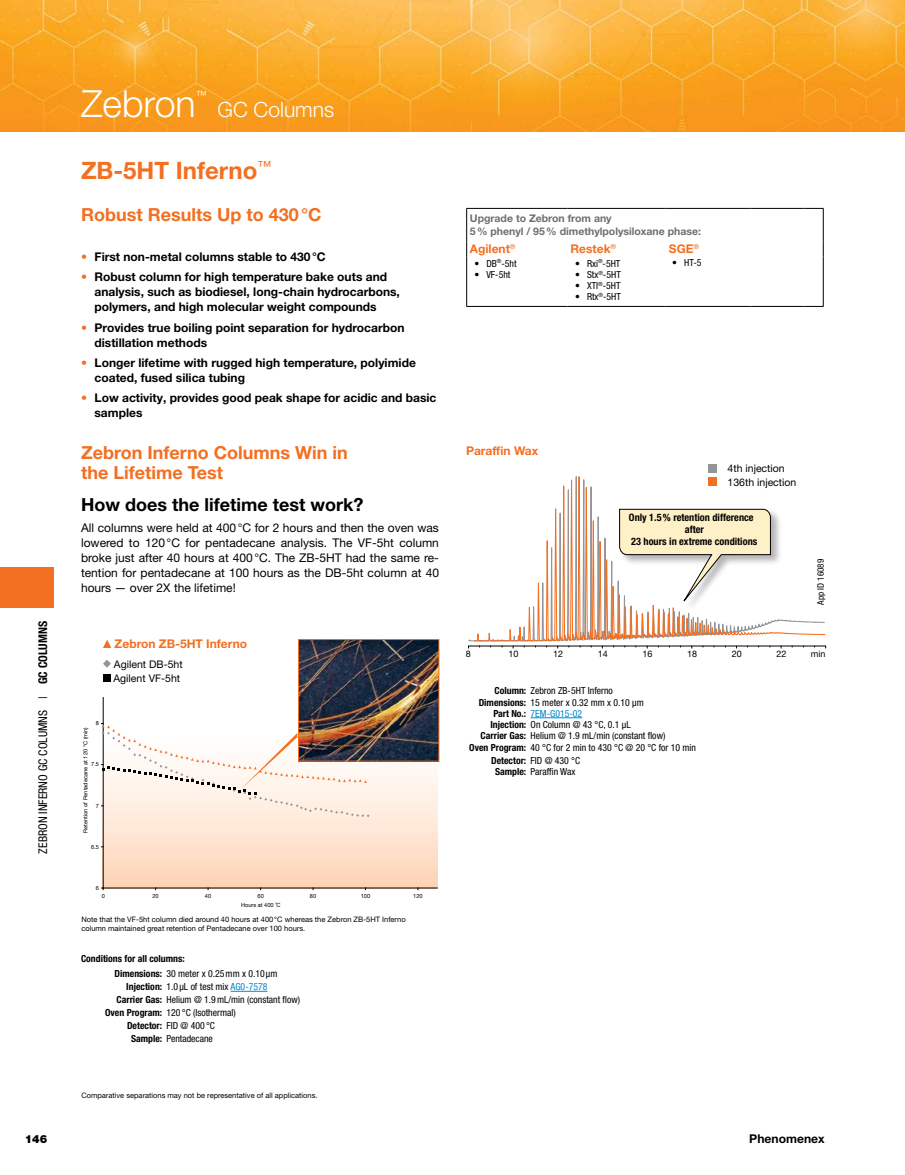
<style>
.page{position:relative;width:905px;height:1175px;background:#fff}
.page>*{position:absolute;margin:0;border:0;box-sizing:border-box;transform-origin:0 0}
.t1{font:300 37.5px "Helvetica Neue LT Pro";color:#fff}
.t2{font:700 24px "Helvetica Neue LT Pro";color:#f36f21}
.t3{font:300 21px "Helvetica Neue LT Pro";color:#fff}
.t4{font:700 18px/19.5px "Helvetica Neue LT Pro";color:#f36f21}
.t5{font:700 18px "Helvetica Neue LT Pro";color:#000}
.t6{font:700 12.15px "Helvetica Neue LT Pro";color:#000}
.t7{font:700 12px/15px "Helvetica Neue LT Pro";color:#000}
.t8{font:12px/15px "Helvetica Neue LT Pro";color:#000;text-align:justify}
.t9{font:700 12px "Helvetica Neue LT Pro";color:#f36f21}
.t10{font:condensed 12px "Helvetica Neue LT Pro";color:#000}
.t11{font:300 11.4px "Helvetica Neue LT Pro";color:#fff}
.t12{font:900 11.25px "Helvetica Neue LT Pro";color:#000}
.t13{font:700 10.5px/13.5px "Helvetica Neue LT Pro";color:#6d6e71}
.t14{font:10.5px/14.2px "Helvetica Neue LT Pro";color:#000}
.t15{font:700 condensed 10.2px/12.1px "Helvetica Neue LT Pro";color:#000;text-align:center}
.t16{font:condensed 9.75px/11.2px "Helvetica Neue LT Pro";color:#000;text-align:center}
.t17{font:700 condensed 9.75px/15.1px "Helvetica Neue LT Pro";color:#000}
.t18{font:condensed 9.75px "Helvetica Neue LT Pro";color:#08c}
.t19{font:9px "Helvetica Neue LT Pro";color:#000}
.t20{font:condensed 9px "Helvetica Neue LT Pro";color:#000}
.t21{font:7.5px/9px "Helvetica Neue LT Pro";color:#000}
.t22{font:5.7px "Helvetica Neue LT Std";color:#010101}
.t23{font:5.7px "Helvetica Neue LT Std";color:#000}
.s1{font-weight:700}
.s2{color:#f36f21}
.s3{font-weight:400}
.s4{color:#08c}
.s5{font-weight:700;color:#000}
</style>
<div class="page">
<img style="left:0;top:0;width:905px;height:132px">
<div style="left:0;top:567px;width:54px;height:41px;background:#f36f21"></div>
<svg style="left:104px;top:761px;width:333px;height:126px;background:#fde1cd"></svg>
<hr style="left:230px;top:991px;width:37px;height:1px;background:#08c">
<hr style="left:103px;top:698px;width:1px;height:190px;background:#010101">
<hr style="left:103px;top:887px;width:334px;height:1px;background:#010101">
<svg style="left:468px;top:83px;width:357px;height:566px"></svg>
<svg style="left:474px;top:300px;width:351px;height:419px"></svg>
<div style="left:618px;top:508px;width:164px;height:104px;background:#000;opacity:.3"></div>
<svg style="left:618px;top:508px;width:153px;height:103px"></svg>
<div style="left:708px;top:464px;width:8px;height:9px;background:#939598"></div>
<div style="left:708px;top:477px;width:9px;height:9px;background:#f36f21"></div>
<svg style="left:103px;top:639px;width:8px;height:9px"></svg>
<svg style="left:103px;top:660px;width:8px;height:7px"></svg>
<div style="left:103px;top:674px;width:7px;height:8px;background:#000"></div>
<svg style="left:102px;top:723px;width:267px;height:94px"></svg>
<img style="left:300px;top:641px;width:137px;height:118px">
<div style="left:298px;top:639px;width:141px;height:122px;border:1px solid #f36f21"></div>
<hr style="left:822px;top:209px;width:1px;height:32px;background:#000">
<hr style="left:466px;top:208px;width:101px;height:1px;background:#000">
<hr style="left:466px;top:209px;width:1px;height:32px;background:#000">
<hr style="left:567px;top:208px;width:98px;height:1px;background:#000">
<hr style="left:665px;top:208px;width:85px;height:1px;background:#000">
<hr style="left:750px;top:208px;width:53px;height:1px;background:#000">
<svg style="left:803px;top:208px;width:20px;height:1px"></svg>
<svg style="left:822px;top:241px;width:1px;height:15px"></svg>
<svg style="left:466px;top:241px;width:1px;height:15px"></svg>
<hr style="left:466px;top:256px;width:1px;height:50px;background:#000">
<hr style="left:466px;top:306px;width:101px;height:1px;background:#000">
<hr style="left:567px;top:306px;width:98px;height:1px;background:#000">
<hr style="left:822px;top:256px;width:1px;height:50px;background:#000">
<svg style="left:803px;top:306px;width:20px;height:1px"></svg>
<hr style="left:665px;top:306px;width:85px;height:1px;background:#000">
<hr style="left:750px;top:306px;width:53px;height:1px;background:#000">
<h1 class="t1" style="left:81px;top:81px;width:116px">Zebron</h1>
<p class="t11" style="left:196px;top:87px;width:13px">™</p>
<h3 class="t3" style="left:217px;top:97px;width:118px">GC Columns</h3>
<p class="t10" style="left:36px;top:853px;width:234px;rotate:-90deg">ZEBRON INFERNO GC COLUMNS | <span class="s1">GC COLUMNS</span></p>
<h2 class="t2" style="left:81px;top:155px;width:192px">ZB-5HT Inferno<sup>™</sup></h2>
<h3 class="t4" style="left:81px;top:204px;width:242px">Robust Results Up to 430°C</h3>
<p class="t7" style="left:81px;top:249px;width:246px"><span class="s2">•</span> First non-metal columns stable to 430°C</p>
<p class="t7" style="left:94px;top:269px;width:307px;text-indent:-14px"><span class="s2">•</span> Robust column for high temperature bake outs and analysis, such as biodiesel, long-chain hydrocarbons, polymers, and high molecular weight compounds</p>
<p class="t7" style="left:94px;top:319px;width:311px;text-indent:-14px"><span class="s2">•</span> Provides true boiling point separation for hydrocarbon distillation methods</p>
<p class="t7" style="left:94px;top:355px;width:323px;text-indent:-14px"><span class="s2">•</span> Longer lifetime with rugged high temperature, polyimide coated, fused silica tubing</p>
<p class="t7" style="left:94px;top:390px;width:343px;text-indent:-14px"><span class="s2">•</span> Low activity, provides good peak shape for acidic and basic samples</p>
<h3 class="t4" style="left:81px;top:442px;width:268px">Zebron Inferno Columns Win in the Lifetime Test</h3>
<h3 class="t5" style="left:81px;top:493px;width:284px">How does the lifetime test work?</h3>
<p class="t8" style="left:81px;top:519px;width:359px">All columns were held at 400°C for 2 hours and then the oven was lowered to 120°C for pentadecane analysis. The VF-5ht column broke just after 40 hours at 400°C. The ZB-5HT had the same re&shy;tention for pentadecane at 100 hours as the DB-5ht column at 40 hours — over 2X the lifetime!</p>
<p class="t9" style="left:115px;top:636px;width:134px">Zebron ZB-5HT Inferno</p>
<p class="t14" style="left:113px;top:656px;width:71px">Agilent DB-5ht<br>Agilent VF-5ht</p>
<p class="t22" style="left:96px;top:720px;width:5px">8</p>
<p class="t23" style="left:82px;top:833px;width:107px;rotate:-90deg">Retention of Pentadecane at 120 °C (min)</p>
<p class="t22" style="left:91px;top:761px;width:9px">7.5</p>
<p class="t22" style="left:96px;top:802px;width:5px">7</p>
<p class="t22" style="left:91px;top:843px;width:9px">6.5</p>
<p class="t22" style="left:96px;top:884px;width:5px">6</p>
<p class="t22" style="left:102px;top:892px;width:5px">0</p>
<p class="t22" style="left:152px;top:892px;width:8px">20</p>
<p class="t22" style="left:205px;top:892px;width:8px">40</p>
<p class="t22" style="left:257px;top:892px;width:8px">60</p>
<p class="t22" style="left:310px;top:892px;width:8px">80</p>
<p class="t22" style="left:361px;top:892px;width:11px">100</p>
<p class="t22" style="left:413px;top:892px;width:11px">120</p>
<p class="t22" style="left:241px;top:901px;width:41px">Hours at 400 ˚C</p>
<p class="t21" style="left:81px;top:915px;width:326px">Note that the VF-5ht column died around 40 hours at 400°C whereas the Zebron ZB-5HT Inferno column maintained great retention of Pentadecane over 100 hours.</p>
<p class="t17" style="left:115px;top:951px;width:164px;text-indent:-34px">Conditions for all columns:<br>Dimensions: <span class="s3">30 meter x 0.25mm x 0.10 μm</span></p>
<p class="t16" style="left:126px;top:981px;width:143px"><span class="s1">Injection:</span> 1.0 μL of test mix <span class="s4">AG0-7578</span></p>
<p class="t16" style="left:117px;top:994px;width:185px"><span class="s1">Carrier Gas:</span> Helium @ 1.9mL/min (constant flow)</p>
<p class="t16" style="left:105px;top:1007px;width:132px"><span class="s1">Oven Program:</span> 120 °C (Isothermal)</p>
<p class="t17" style="left:127px;top:1018px;width:89px">Detector: <span class="s3">FID @ 400 °C</span></p>
<p class="t16" style="left:131px;top:1033px;width:83px"><span class="s1">Sample:</span> Pentadecane</p>
<p class="t21" style="left:81px;top:1090px;width:238px">Comparative separations may not be representative of all applications.</p>
<p class="t13" style="left:470px;top:211px;width:233px">Upgrade to Zebron from any<br>5% phenyl / 95% dimethylpolysiloxane phase:</p>
<p class="t9" style="left:470px;top:241px;width:47px">Agilent<sup>®</sup></p>
<p class="t9" style="left:570px;top:241px;width:47px">Restek<sup>®</sup></p>
<p class="t9" style="left:669px;top:241px;width:32px">SGE<sup>®</sup></p>
<p class="t16" style="left:474px;top:257px;width:44px">• DB<sup>®</sup>-5ht</p>
<p class="t16" style="left:474px;top:269px;width:37px">• VF-5ht</p>
<p class="t16" style="left:672px;top:256px;width:31px">• HT-5</p>
<p class="t16" style="left:575px;top:257px;width:47px">• Rxi<sup>®</sup>-5HT</p>
<p class="t16" style="left:575px;top:269px;width:47px">• Stx<sup>®</sup>-5HT</p>
<p class="t16" style="left:575px;top:280px;width:47px">• XTI<sup>®</sup>-5HT</p>
<p class="t16" style="left:575px;top:291px;width:47px">• Rtx<sup>®</sup>-5HT</p>
<p class="t9" style="left:466px;top:443px;width:74px">Paraffin Wax</p>
<p class="t14" style="left:727px;top:460px;width:70px">4th injection<br>136th injection</p>
<p class="t15" style="left:629px;top:511px;width:130px">Only 1.5% retention difference after<br>23 hours in extreme conditions</p>
<p class="t20" style="left:815px;top:605px;width:47px;rotate:-90deg">App ID 16089</p>
<p class="t19" style="left:466px;top:648px;width:7px">8</p>
<p class="t19" style="left:508px;top:648px;width:12px">10</p>
<p class="t19" style="left:553px;top:648px;width:12px">12</p>
<p class="t19" style="left:598px;top:648px;width:12px">14</p>
<p class="t19" style="left:642px;top:648px;width:12px">16</p>
<p class="t19" style="left:687px;top:648px;width:12px">18</p>
<p class="t19" style="left:731px;top:648px;width:12px">20</p>
<p class="t19" style="left:776px;top:648px;width:12px">22</p>
<p class="t19" style="left:810px;top:648px;width:16px">min</p>
<p class="t16" style="left:494px;top:685px;width:120px"><span class="s1">Column:</span> Zebron ZB-5HT Inferno</p>
<p class="t16" style="left:478px;top:696px;width:167px"><span class="s1">Dimensions:</span> 15 meter x 0.32 mm x 0.10 μm</p>
<p class="t18" style="left:493px;top:707px;width:90px"><span class="s5">Part No.:</span> 7EM-G015-02</p>
<p class="t16" style="left:490px;top:719px;width:142px"><span class="s1">Injection:</span> On Column @ 43 °C, 0.1 µL</p>
<p class="t16" style="left:480px;top:730px;width:186px"><span class="s1">Carrier Gas:</span> Helium @ 1.9 mL/min (constant flow)</p>
<p class="t16" style="left:469px;top:741px;width:228px"><span class="s1">Oven Program:</span> 40 °C for 2 min to 430 °C @ 20 °C for 10 min</p>
<p class="t16" style="left:491px;top:754px;width:91px"><span class="s1">Detector:</span> FID @ 430 °C<br><span class="s1">Sample:</span> Paraffin Wax</p>
<p class="t12" style="left:25px;top:1131px;width:24px">146</p>
<p class="t6" style="left:749px;top:1131px;width:77px">Phenomenex</p>
</div>
